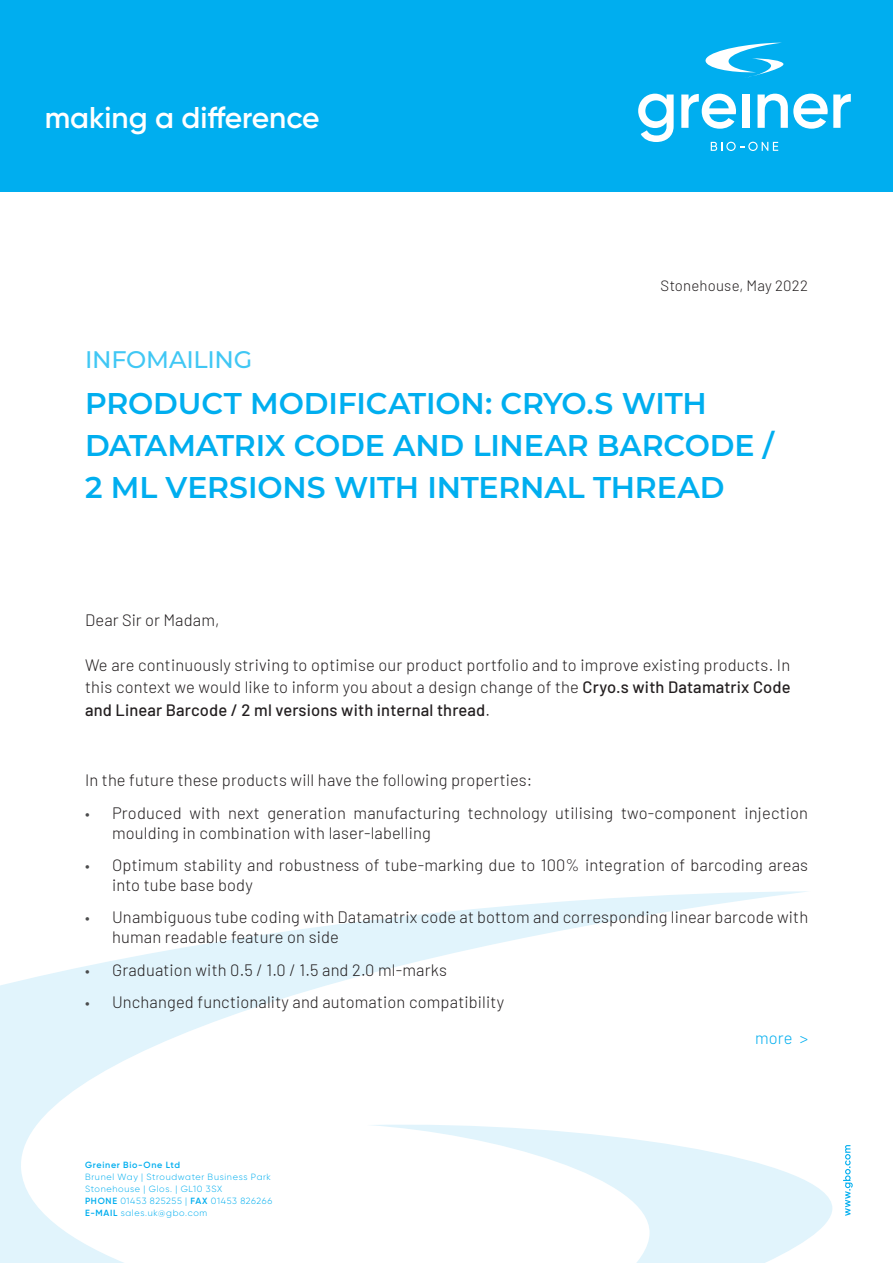
<style>
.page{position:relative;width:893px;height:1263px;background:#fff}
.page>*{position:absolute;margin:0;border:0;box-sizing:border-box;transform-origin:0 0}
.Subject_h1{font:600 30px "Montserrat";letter-spacing:-.005em;color:#00aeef}
.t1{font:600 30px "Gilroy";color:#fff}
.Subject_h2{font:500 24px "Montserrat";letter-spacing:-.01em;color:#40c7f4}
.Text{font:300 16.5px/19.8px "Barlow";letter-spacing:.01em;color:#231f20}
.Copy{font:300 16.5px "Barlow";letter-spacing:.01em;color:#231f20}
.Text-2{font:300 16.5px "Barlow";color:#00aeef}
.Date{font:300 15px "Barlow";letter-spacing:.015em;color:#231f20}
.t2{font:300 9px/12px "Gilroy";letter-spacing:.075em;color:#00aeef}
.t3{font:600 9px "Gilroy";letter-spacing:.075em;color:#00aeef}
.s1{font-weight:500}
.s2{font-weight:400;font-size:15px;color:#4b4c4d}
.s3{font-weight:600}
</style>
<div class="page">
<div style="left:0;top:0;width:893px;height:191px;background:#00aeef"></div>
<svg style="left:843px;top:1145px;width:10px;height:71px"></svg>
<svg style="left:711px;top:142px;width:67px;height:9px"></svg>
<svg style="left:705px;top:43px;width:78px;height:35px"></svg>
<svg style="left:638px;top:94px;width:36px;height:48px"></svg>
<svg style="left:681px;top:94px;width:55px;height:35px"></svg>
<div style="left:742px;top:95px;width:7px;height:33px;background:#fff"></div>
<svg style="left:757px;top:94px;width:94px;height:35px"></svg>
<svg style="left:0;top:891px;width:807px;height:372px"></svg>
<svg style="left:247px;top:1120px;width:586px;height:143px"></svg>
<h1 class="t1" style="left:45px;top:99px;width:277px">making a difference</h1>
<p class="Date" style="left:660px;top:275px;width:149px">Stonehouse, May 2022</p>
<p class="Subject_h2" style="left:85px;top:342px;width:169px">INFOMAILING</p>
<p class="Subject_h1" style="left:85px;top:382px;width:623px">PRODUCT MODIFICATION: CRYO.S WITH</p>
<p class="Subject_h1" style="left:85px;top:424px;width:690px">DATAMATRIX CODE AND LINEAR BARCODE /</p>
<p class="Subject_h1" style="left:85px;top:466px;width:641px">2 ML VERSIONS WITH INTERNAL THREAD</p>
<p class="Copy" style="left:85px;top:608px;width:136px">Dear Sir or Madam,</p>
<p class="Text" style="left:85px;top:652px;width:707px;line-height:22.5px;text-align:justify">We are continuously striving to optimise our product portfolio and to improve existing products. In this context we would like to inform you about a design change of the <span class="s1">Cryo.s with Datamatrix Code and Linear Barcode / 2 ml versions with internal thread</span>.</p>
<p class="Text" style="left:85px;top:769px;width:449px">In the future these products will have the following properties:</p>
<p class="Text" style="left:112px;top:802px;width:697px;text-indent:-27px"><span class="s2">•</span> Produced with next generation manufacturing technology utilising two-component injection moulding in combination with laser-labelling</p>
<p class="Text" style="left:112px;top:854px;width:698px;text-indent:-27px"><span class="s2">•</span> Optimum stability and robustness of tube-marking due to 100% integration of barcoding areas into tube base body</p>
<p class="Text" style="left:112px;top:906px;width:698px;text-indent:-27px"><span class="s2">•</span> Unambiguous tube coding with Datamatrix code at bottom and corresponding linear barcode with human readable feature on side</p>
<p class="Text" style="left:85px;top:959px;width:363px"><span class="s2">•</span> Graduation with 0.5 / 1.0 / 1.5 and 2.0 ml-marks</p>
<p class="Text" style="left:85px;top:991px;width:420px"><span class="s2">•</span> Unchanged functionality and automation compatibility</p>
<p class="Text-2" style="left:755px;top:1026px;width:54px">more &gt;</p>
<p class="t3" style="left:85px;top:1159px;width:97px">Greiner Bio-One Ltd</p>
<p class="t2" style="left:85px;top:1171px;width:189px">Brunel Way | Stroudwater Business Park<br>Stonehouse | Glos. | GL10 3SX<br><span class="s3">PHONE</span> 01453 825255 | <span class="s3">FAX</span> 01453 826266<br><span class="s3">E-MAIL</span> sales.uk@gbo.com</p>
</div>
